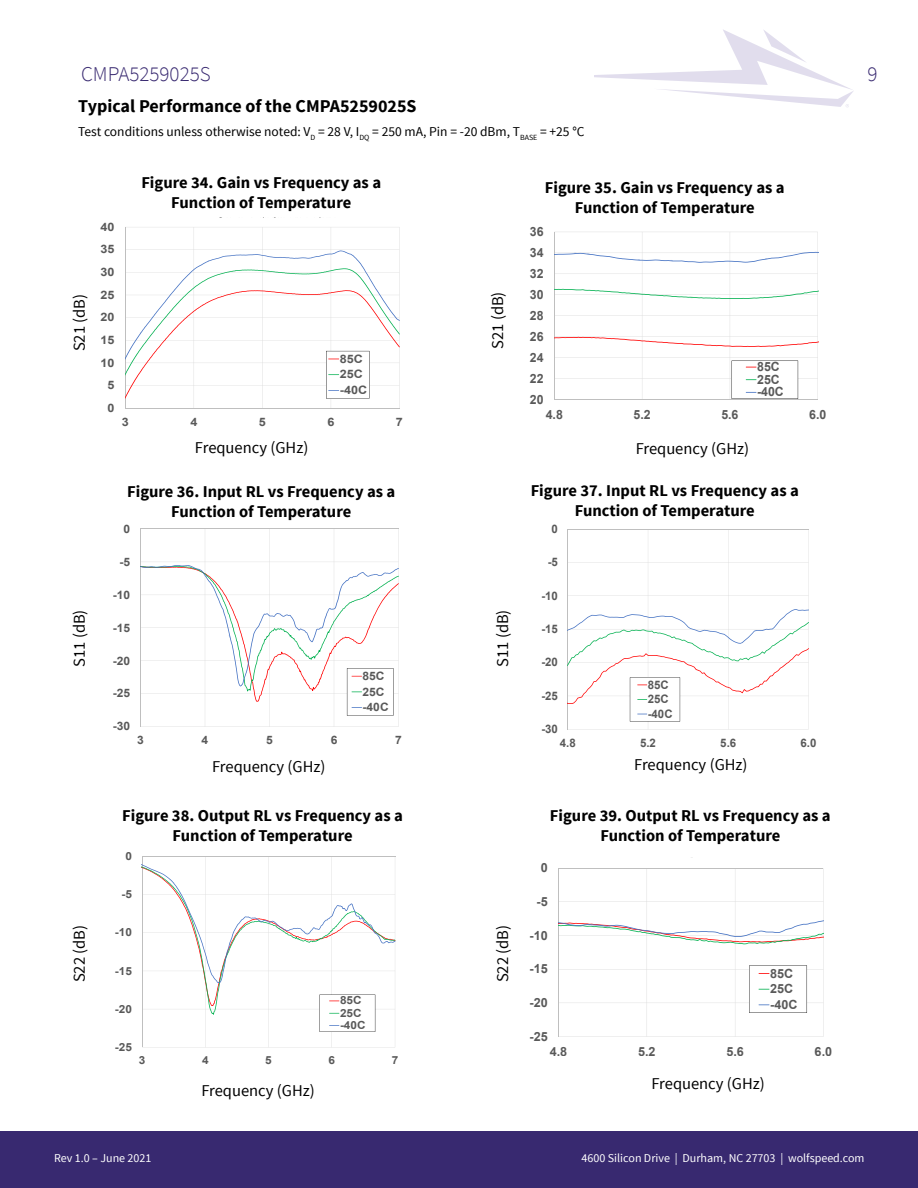
<style>
.page{position:relative;width:918px;height:1188px;background:#fff}
.page>*{position:absolute;margin:0;border:0;box-sizing:border-box;transform-origin:0 0}
.t1{font:300 21px "Source Sans Pro";color:#382970}
.t2{font:700 18px "Source Sans Pro";color:#000}
.t3{font:700 16.5px/19.8px "Source Sans Pro";color:#000;text-align:center}
.t4{font:16.5px "Source Sans Pro";color:#000}
.t5{font:13.5px "Source Sans Pro";color:#000}
.t6{font:700 12.75px/12.6px "Arial";color:#595959}
.t7{font:700 12.6px/15.8px "Arial";color:#595959}
.t8{font:12px "Source Sans Pro";color:#fff}
.t9{font:700 11.7px/14.5px "Arial";color:#595959}
.t10{font:700 11.55px/15.8px "Arial";color:#595959;scale:1.04 1}
.t11{font:700 11.55px/15.8px "Arial";color:#595959;scale:1.08 1}
.t12{font:700 11.1px/12.3px "Arial";color:#595959;scale:1.06 1}
</style>
<div class="page">
<svg style="left:594px;top:29px;width:259px;height:78px"></svg>
<div style="left:0;top:1131px;width:918px;height:57px;background:#382970"></div>
<svg style="left:140px;top:528px;width:259px;height:199px"></svg>
<svg style="left:554px;top:231px;width:265px;height:169px"></svg>
<svg style="left:567px;top:529px;width:242px;height:201px"></svg>
<svg style="left:141px;top:856px;width:255px;height:192px"></svg>
<svg style="left:558px;top:868px;width:266px;height:169px"></svg>
<svg style="left:125px;top:227px;width:275px;height:182px"></svg>
<p class="t1" style="left:81px;top:61px;width:131px">CMPA5259025S</p>
<p class="t1" style="left:867px;top:66px;width:12px">9</p>
<p class="t2" style="left:78px;top:99px;width:340px">Typical Performance of the CMPA5259025S</p>
<p class="t5" style="left:78px;top:126px;width:508px">Test conditions unless otherwise noted: V<sub>D</sub> = 28 V, I<sub>DQ</sub> = 250 mA, Pin = -20 dBm, T<sub>BASE</sub> = +25 °C</p>
<p class="t4" style="left:73px;top:351px;width:59px;rotate:-90deg">S21 (dB)</p>
<p class="t4" style="left:73px;top:667px;width:59px;rotate:-90deg">S11 (dB)</p>
<p class="t11" style="left:101px;top:220px;width:14px">40</p>
<p class="t11" style="left:101px;top:243px;width:14px">35</p>
<p class="t11" style="left:101px;top:265px;width:14px">30</p>
<p class="t11" style="left:101px;top:288px;width:14px">25</p>
<p class="t11" style="left:101px;top:310px;width:14px">20</p>
<p class="t11" style="left:101px;top:333px;width:14px">15</p>
<p class="t11" style="left:101px;top:356px;width:14px">10</p>
<p class="t11" style="left:108px;top:378px;width:8px">5</p>
<p class="t11" style="left:108px;top:401px;width:8px">0</p>
<p class="t3" style="left:141px;top:174px;width:241px">Figure 34. Gain vs Frequency as a<br>Function of Temperature</p>
<p class="t11" style="left:340px;top:352px;width:27px">85C<br>25C -40C</p>
<p class="t11" style="left:122px;top:415px;width:8px">3</p>
<p class="t11" style="left:190px;top:415px;width:8px">4</p>
<p class="t11" style="left:259px;top:415px;width:8px">5</p>
<p class="t11" style="left:327px;top:415px;width:8px">6</p>
<p class="t11" style="left:396px;top:415px;width:8px">7</p>
<p class="t4" style="left:195px;top:437px;width:115px">Frequency (GHz)</p>
<p class="t3" style="left:127px;top:483px;width:270px">Figure 36. Input RL vs Frequency as a<br>Function of Temperature</p>
<p class="t10" style="left:123px;top:522px;width:8px">0</p>
<p class="t10" style="left:119px;top:555px;width:12px">-5</p>
<p class="t10" style="left:113px;top:588px;width:18px">-10</p>
<p class="t10" style="left:113px;top:621px;width:18px">-15</p>
<p class="t10" style="left:113px;top:654px;width:18px">-20</p>
<p class="t10" style="left:113px;top:687px;width:18px">-25</p>
<p class="t10" style="left:113px;top:720px;width:18px">-30</p>
<p class="t10" style="left:363px;top:669px;width:27px">85C<br>25C -40C</p>
<p class="t10" style="left:137px;top:733px;width:8px">3</p>
<p class="t10" style="left:202px;top:733px;width:8px">4</p>
<p class="t10" style="left:266px;top:733px;width:8px">5</p>
<p class="t10" style="left:331px;top:733px;width:8px">6</p>
<p class="t10" style="left:395px;top:733px;width:8px">7</p>
<p class="t4" style="left:212px;top:756px;width:115px">Frequency (GHz)</p>
<p class="t4" style="left:73px;top:982px;width:59px;rotate:-90deg">S22 (dB)</p>
<p class="t3" style="left:122px;top:807px;width:282px">Figure 38. Output RL vs Frequency as a<br>Function of Temperature</p>
<p class="t12" style="left:125px;top:851px;width:8px">0</p>
<p class="t12" style="left:121px;top:889px;width:11px">-5</p>
<p class="t12" style="left:115px;top:927px;width:18px">-10</p>
<p class="t12" style="left:115px;top:966px;width:18px">-15</p>
<p class="t12" style="left:115px;top:1004px;width:18px">-20</p>
<p class="t12" style="left:115px;top:1042px;width:18px">-25</p>
<p class="t12" style="left:340px;top:995px;width:26px">85C<br>25C -40C</p>
<p class="t12" style="left:139px;top:1055px;width:8px">3</p>
<p class="t12" style="left:202px;top:1055px;width:8px">4</p>
<p class="t12" style="left:265px;top:1055px;width:8px">5</p>
<p class="t12" style="left:329px;top:1055px;width:8px">6</p>
<p class="t12" style="left:392px;top:1055px;width:8px">7</p>
<p class="t4" style="left:201px;top:1081px;width:115px">Frequency (GHz)</p>
<p class="t4" style="left:491px;top:349px;width:59px;rotate:-90deg">S21 (dB)</p>
<p class="t4" style="left:496px;top:667px;width:59px;rotate:-90deg">S11 (dB)</p>
<p class="t4" style="left:496px;top:982px;width:59px;rotate:-90deg">S22 (dB)</p>
<p class="t3" style="left:545px;top:179px;width:241px">Figure 35. Gain vs Frequency as a<br>Function of Temperature</p>
<p class="t6" style="left:530px;top:226px;width:15px">36</p>
<p class="t6" style="left:530px;top:247px;width:15px">34</p>
<p class="t6" style="left:530px;top:268px;width:15px">32</p>
<p class="t6" style="left:530px;top:289px;width:15px">30</p>
<p class="t6" style="left:530px;top:310px;width:15px">28</p>
<p class="t6" style="left:530px;top:331px;width:15px">26</p>
<p class="t6" style="left:530px;top:352px;width:15px">24</p>
<p class="t6" style="left:530px;top:373px;width:15px">22</p>
<p class="t6" style="left:530px;top:394px;width:15px">20</p>
<p class="t6" style="left:757px;top:362px;width:28px">85C<br>25C -40C</p>
<p class="t6" style="left:546px;top:409px;width:19px">4.8</p>
<p class="t6" style="left:634px;top:409px;width:19px">5.2</p>
<p class="t6" style="left:721px;top:409px;width:19px">5.6</p>
<p class="t6" style="left:809px;top:409px;width:19px">6.0</p>
<p class="t4" style="left:636px;top:438px;width:115px">Frequency (GHz)</p>
<p class="t3" style="left:531px;top:482px;width:270px">Figure 37. Input RL vs Frequency as a<br>Function of Temperature</p>
<p class="t9" style="left:552px;top:522px;width:8px">0</p>
<p class="t9" style="left:548px;top:556px;width:12px">-5</p>
<p class="t9" style="left:541px;top:589px;width:18px">-10</p>
<p class="t9" style="left:541px;top:623px;width:18px">-15</p>
<p class="t9" style="left:541px;top:656px;width:18px">-20</p>
<p class="t9" style="left:541px;top:689px;width:18px">-25</p>
<p class="t9" style="left:541px;top:723px;width:18px">-30</p>
<p class="t9" style="left:648px;top:678px;width:26px">85C<br>25C -40C</p>
<p class="t9" style="left:560px;top:737px;width:17px">4.8</p>
<p class="t9" style="left:640px;top:737px;width:17px">5.2</p>
<p class="t9" style="left:720px;top:737px;width:17px">5.6</p>
<p class="t9" style="left:801px;top:737px;width:17px">6.0</p>
<p class="t4" style="left:634px;top:755px;width:115px">Frequency (GHz)</p>
<p class="t3" style="left:550px;top:807px;width:282px">Figure 39. Output RL vs Frequency as a<br>Function of Temperature</p>
<p class="t7" style="left:541px;top:861px;width:9px">0</p>
<p class="t7" style="left:537px;top:895px;width:13px">-5</p>
<p class="t7" style="left:530px;top:928px;width:20px">-10</p>
<p class="t7" style="left:530px;top:962px;width:20px">-15</p>
<p class="t7" style="left:530px;top:996px;width:20px">-20</p>
<p class="t7" style="left:530px;top:1029px;width:20px">-25</p>
<p class="t7" style="left:770px;top:966px;width:29px">85C<br>25C -40C</p>
<p class="t7" style="left:550px;top:1044px;width:19px">4.8</p>
<p class="t7" style="left:638px;top:1044px;width:19px">5.2</p>
<p class="t7" style="left:726px;top:1044px;width:19px">5.6</p>
<p class="t7" style="left:815px;top:1044px;width:19px">6.0</p>
<p class="t4" style="left:652px;top:1073px;width:115px">Frequency (GHz)</p>
<p class="t8" style="left:54px;top:1153px;width:99px">Rev 1.0 – June 2021</p>
<p class="t8" style="left:582px;top:1153px;width:284px">4600 Silicon Drive | Durham, NC 27703 | wolfspeed.com</p>
</div>
